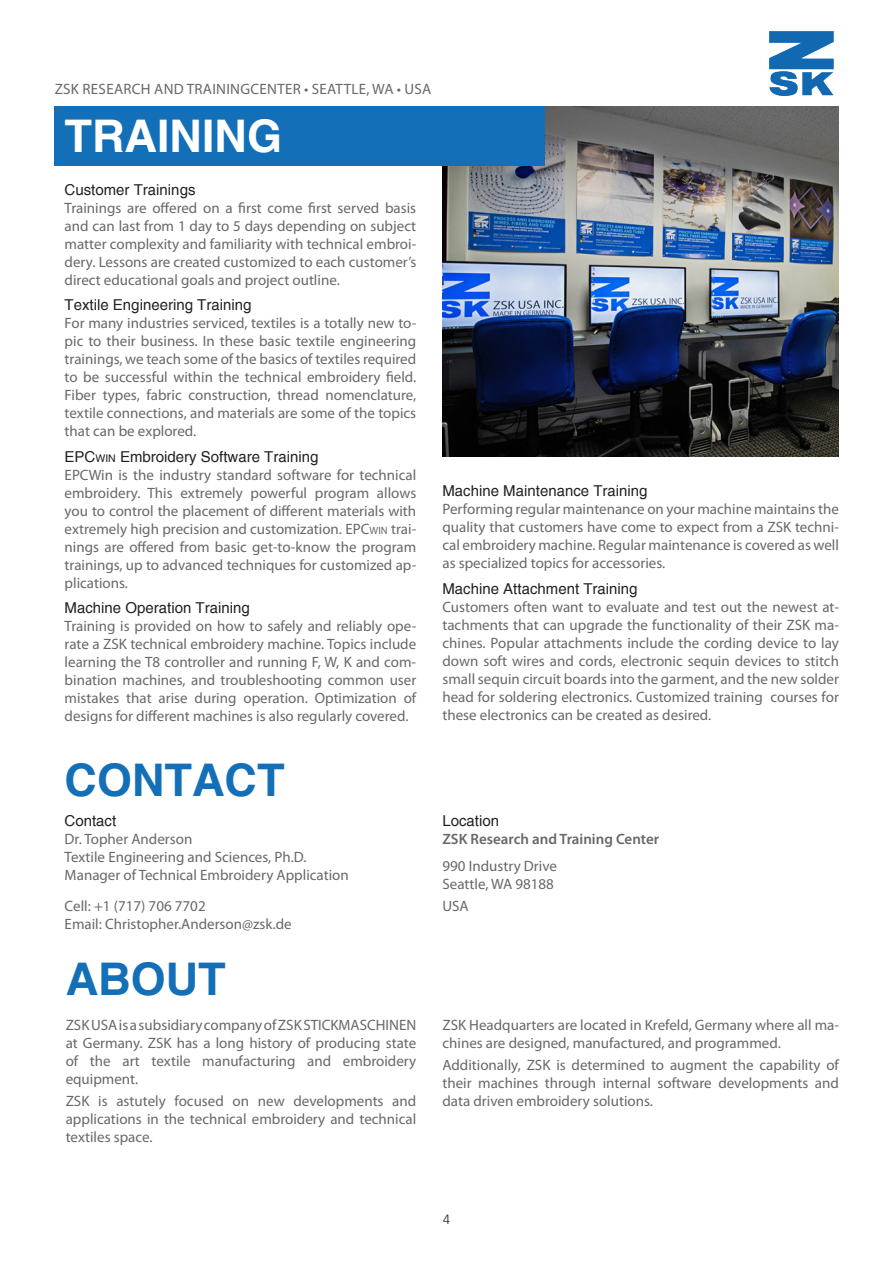
<style>
.page{position:relative;width:893px;height:1263px;background:#fff}
.page>*{position:absolute;margin:0;border:0;box-sizing:border-box;transform-origin:0 0}
.t1{font:700 45px "Helvetica";color:#136fb8}
.t2{font:700 45px "Helvetica";color:#fff}
.t3{font:15px/18px "Myriad Pro";color:#67686a;text-align:justify}
.t4{font:15px "Helvetica";color:#231f20}
.t5{font:15px "Myriad Pro";letter-spacing:.02em;color:#67686a}
.t6{font:600 15px "Myriad Pro";color:#67686a}
.t7{font:300 15px "Calibri";color:#231f20}
.s1{font-style:inherit}
.s2{font-size:10.5px}
</style>
<div class="page">
<img style="left:770px;top:31px;width:63px;height:65px">
<img style="left:442px;top:106px;width:397px;height:351px">
<div style="left:54px;top:106px;width:490px;height:60px;background:#136fb8"></div>
<p class="t5" style="left:55px;top:80px;width:377px">ZSK Research and Trainingcenter • Seattle, WA • USA</p>
<h1 class="t2" style="left:65px;top:109px;width:219px">TRAINING</h1>
<p class="t4" style="left:65px;top:181px;width:132px">Customer Trainings</p>
<p class="t3" style="left:65px;top:199px;width:353px">Trainings are offered on a first come first served basis and can last from 1 day to 5 days depending on subject matter complexity and familiarity with technical embroi&shy;dery. Lessons are created customized to each customer’s direct educational goals and project outline.</p>
<p class="t4" style="left:65px;top:296px;width:188px">Textile Engineering Training</p>
<p class="t3" style="left:65px;top:314px;width:353px">For many industries serviced, textiles is a totally new to&shy;pic to their business. I n these basic textile engineering trainings, we teach some of the basics of textiles required to be successful within the technical embroidery field.<br>Fiber types, fabric construction, thread nomenclature, textile connections, and materials are some of the topics that can be explored.</p>
<p class="t4" style="left:65px;top:447px;width:255px"><span class="s1">EPC</span><span class="s2">win</span> Embroidery Software Training</p>
<p class="t3" style="left:65px;top:465px;width:353px">EPCWin is the industry standard software for technical embroidery. This extremely powerful program allows you to control the placement of different materials with extremely high precision and customization. <span class="s1">EPC</span><span class="s2">win</span> trai&shy;nings are offered from basic get-to-know the program trainings, up to advanced techniques for customized ap&shy;plications.</p>
<p class="t4" style="left:65px;top:599px;width:187px">Machine Operation Training</p>
<p class="t3" style="left:65px;top:616px;width:353px">Training is provided on how to safely and reliably ope&shy;rate a ZSK technical embroidery machine. Topics include learning the T8 controller and running F, W, K and com&shy;bination machines, and troubleshooting common user mistakes that arise during operation. Optimization of designs for different machines is also regularly covered.</p>
<p class="t4" style="left:442px;top:482px;width:207px">Machine Maintenance Training</p>
<p class="t3" style="left:442px;top:500px;width:398px">Performing regular maintenance on your machine maintains the quality that customers have come to expect from a ZSK techni&shy;cal embroidery machine. Regular maintenance is covered as well as specialized topics for accessories.</p>
<p class="t4" style="left:442px;top:579px;width:197px">Machine Attachment Training</p>
<p class="t3" style="left:442px;top:597px;width:398px">Customers often want to evaluate and test out the newest at&shy;tachments that can upgrade the functionality of their ZSK ma&shy;chines. Popular attachments include the cording device to lay down soft wires and cords, electronic sequin devices to stitch small sequin circuit boards into the garment, and the new solder head for soldering electronics. Customized training courses for these electronics can be created as desired.</p>
<h1 class="t1" style="left:65px;top:753px;width:221px">CONTACT</h1>
<p class="t4" style="left:65px;top:812px;width:53px">Contact</p>
<p class="t3" style="left:65px;top:829px;width:286px;text-align:left">Dr. Topher Anderson<br>Textile Engineering and Sciences, Ph.D.<br>Manager of Technical Embroidery Application</p>
<p class="t3" style="left:65px;top:896px;width:229px">Cell: +1 (717) 706 7702<br>Email: Christopher.Anderson@zsk.de</p>
<h1 class="t1" style="left:66px;top:952px;width:161px">ABOUT</h1>
<p class="t3" style="left:66px;top:1016px;width:352px;text-align:left">ZSK USA is a subsidiary company of ZSK STICKMASCHINEN<br>at Germany. ZSK has a long history of producing state of the art textile manufacturing and embroidery equipment.</p>
<p class="t3" style="left:66px;top:1092px;width:352px">ZSK is astutely focused on new developments and applications in the technical embroidery and technical textiles space.</p>
<p class="t4" style="left:442px;top:812px;width:58px">Location</p>
<p class="t6" style="left:442px;top:829px;width:218px">ZSK Research and Training Center</p>
<p class="t3" style="left:442px;top:856px;width:116px">990 I ndustry Drive<br>Seattle, WA 98188</p>
<p class="t3" style="left:442px;top:897px;width:27px">USA</p>
<p class="t3" style="left:442px;top:1015px;width:398px">ZSK Headquarters are located in Krefeld, Germany where all ma&shy;chines are designed, manufactured, and programmed.</p>
<p class="t3" style="left:442px;top:1055px;width:398px">Additionally, ZSK is determined to augment the capability of their machines through internal software developments and data driven embroidery solutions.</p>
<p class="t7" style="left:443px;top:1209px;width:9px">4</p>
</div>
